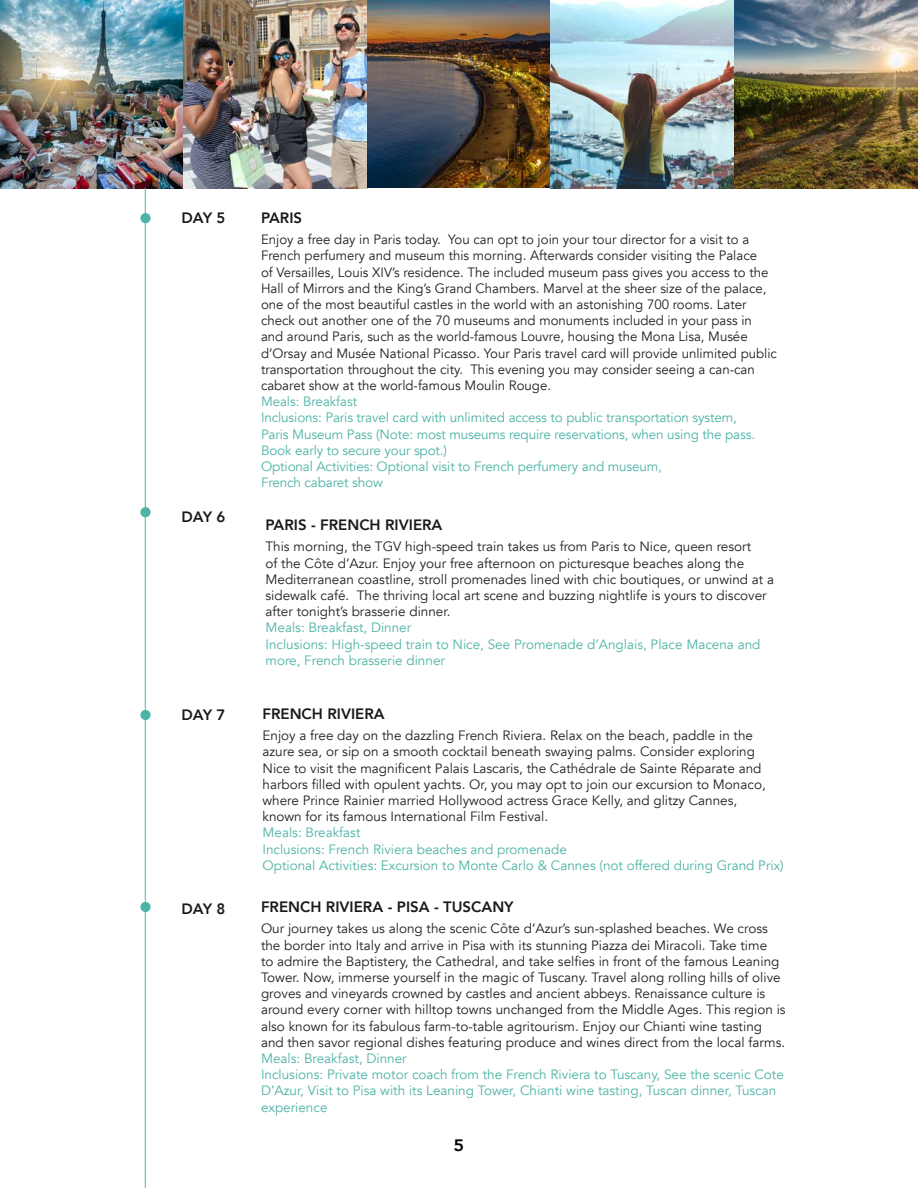
<style>
.page{position:relative;width:918px;height:1188px;background:#fff}
.page>*{position:absolute;margin:0;border:0;box-sizing:border-box;transform-origin:0 0}
.t1{font:800 16.5px "Avenir";color:#040503;scale:1.1 1}
.t2{font:800 15px "Avenir";color:#1a1a1a}
.t3{font:13.5px/16.2px "Avenir";color:#231f20}
.t4{font:13.5px/16.2px "Avenir";color:#4eb3a7}
</style>
<div class="page">
<img style="left:0;top:0;width:918px;height:189px">
<div style="left:140px;top:213px;width:11px;height:10px;background:#4eb3a7;border-radius:50%"></div>
<div style="left:140px;top:507px;width:11px;height:10px;background:#4eb3a7;border-radius:50%"></div>
<div style="left:140px;top:710px;width:11px;height:10px;background:#4eb3a7;border-radius:50%"></div>
<div style="left:140px;top:902px;width:11px;height:10px;background:#4eb3a7;border-radius:50%"></div>
<hr style="left:145px;top:188px;width:1px;height:1000px;background:#4eb3a7">
<p class="t2" style="left:182px;top:206px;width:45px">DAY 5</p>
<p class="t2" style="left:182px;top:505px;width:45px">DAY 6</p>
<p class="t2" style="left:182px;top:703px;width:45px">DAY 7</p>
<p class="t2" style="left:182px;top:897px;width:45px">DAY 8</p>
<p class="t2" style="left:261px;top:206px;width:43px">PARIS</p>
<p class="t3" style="left:261px;top:232px;width:517px">Enjoy a free day in Paris today. You can opt to join your tour director for a visit to a French perfumery and museum this morning. Afterwards consider visiting the Palace<br>of Versailles, Louis XIV’s residence. The included museum pass gives you access to the Hall of Mirrors and the King’s Grand Chambers. Marvel at the sheer size of the palace, one of the most beautiful castles in the world with an astonishing 700 rooms. Later check out another one of the 70 museums and monuments included in your pass in and around Paris, such as the world-famous Louvre, housing the Mona Lisa, Musée d’Orsay and Musée National Picasso. Your Paris travel card will provide unlimited public transportation throughout the city. This evening you may consider seeing a can-can cabaret show at the world-famous Moulin Rouge.</p>
<p class="t4" style="left:261px;top:394px;width:496px">Meals: Breakfast<br>Inclusions: Paris travel card with unlimited access to public transportation system, Paris Museum Pass (Note: most museums require reservations, when using the pass.<br>Book early to secure your spot.)<br>Optional Activities: Optional visit to French perfumery and museum,<br>French cabaret show</p>
<p class="t2" style="left:266px;top:514px;width:178px">PARIS - FRENCH RIVIERA</p>
<p class="t3" style="left:266px;top:539px;width:510px">This morning, the TGV high-speed train takes us from Paris to Nice, queen resort<br>of the Côte d’Azur. Enjoy your free afternoon on picturesque beaches along the Mediterranean coastline, stroll promenades lined with chic boutiques, or unwind at a sidewalk café. The thriving local art scene and buzzing nightlife is yours to discover after tonight’s brasserie dinner.</p>
<p class="t4" style="left:266px;top:620px;width:496px">Meals: Breakfast, Dinner<br>Inclusions: High-speed train to Nice, See Promenade d’Anglais, Place Macena and more, French brasserie dinner</p>
<p class="t2" style="left:262px;top:702px;width:124px">FRENCH RIVIERA</p>
<p class="t3" style="left:262px;top:728px;width:505px">Enjoy a free day on the dazzling French Riviera. Relax on the beach, paddle in the azure sea, or sip on a smooth cocktail beneath swaying palms. Consider exploring Nice to visit the magnificent Palais Lascaris, the Cathédrale de Sainte Réparate and harbors filled with opulent yachts. Or, you may opt to join our excursion to Monaco, where Prince Rainier married Hollywood actress Grace Kelly, and glitzy Cannes, known for its famous International Film Festival.</p>
<p class="t4" style="left:262px;top:825px;width:523px">Meals: Breakfast<br>Inclusions: French Riviera beaches and promenade<br>Optional Activities: Excursion to Monte Carlo &amp; Cannes (not offered during Grand Prix)</p>
<p class="t2" style="left:261px;top:895px;width:254px">FRENCH RIVIERA - PISA - TUSCANY</p>
<p class="t3" style="left:261px;top:921px;width:526px">Our journey takes us along the scenic Côte d’Azur’s sun-splashed beaches. We cross the border into Italy and arrive in Pisa with its stunning Piazza dei Miracoli. Take time<br>to admire the Baptistery, the Cathedral, and take selfies in front of the famous Leaning Tower. Now, immerse yourself in the magic of Tuscany. Travel along rolling hills of olive groves and vineyards crowned by castles and ancient abbeys. Renaissance culture is around every corner with hilltop towns unchanged from the Middle Ages. This region is also known for its fabulous farm-to-table agritourism. Enjoy our Chianti wine tasting and then savor regional dishes featuring produce and wines direct from the local farms.</p>
<p class="t4" style="left:261px;top:1050px;width:524px">Meals: Breakfast, Dinner<br>Inclusions: Private motor coach from the French Riviera to Tuscany, See the scenic Cote D’Azur, Visit to Pisa with its Leaning Tower, Chianti wine tasting, Tuscan dinner, Tuscan experience</p>
<p class="t1" style="left:454px;top:1132px;width:11px">5</p>
</div>
